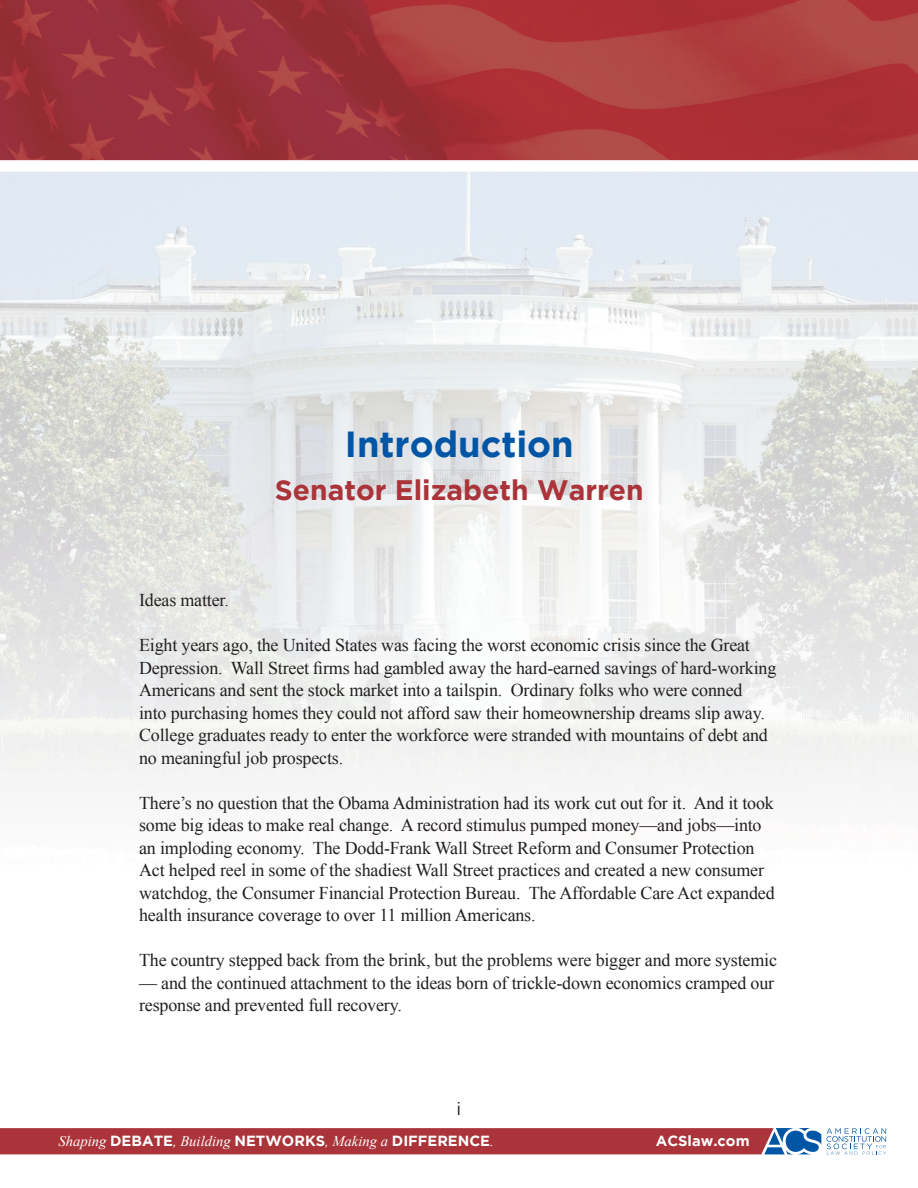
<style>
.page{position:relative;width:918px;height:1188px;background:#fff}
.page>*{position:absolute;margin:0;border:0;box-sizing:border-box;transform-origin:0 0}
.t1{font:700 36.15px "Gotham";color:#0155a5}
.t2{font:700 28.2px "Gotham";color:#aa3439}
.t3{font:18px/22.5px "Times New Roman";letter-spacing:-.01em;color:#231f20}
.t4{font:18px "Gotham";color:#231f20}
.t5{font:italic 14.7px "Times New Roman";color:#fff}
.t6{font:700 14.7px "Gotham";color:#fff}
.s1{font-family:"Gotham";font-weight:700;font-style:normal}
</style>
<div class="page">
<img style="left:0;top:0;width:918px;height:1155px">
<svg style="left:827px;top:1128px;width:59px;height:27px"></svg>
<svg style="left:0;top:1128px;width:821px;height:26px;background:#a53b43"></svg>
<p class="t1" style="left:345px;top:424px;width:230px">Introduction</p>
<p class="t2" style="left:275px;top:473px;width:370px">Senator Elizabeth Warren</p>
<p class="t3" style="left:139px;top:588px;width:91px">Ideas matter.</p>
<p class="t3" style="left:139px;top:633px;width:639px">Eight years ago, the United States was facing the worst economic crisis since the Great Depression. Wall Street firms had gambled away the hard-earned savings of hard-working Americans and sent the stock market into a tailspin. Ordinary folks who were conned<br>into purchasing homes they could not afford saw their homeownership dreams slip away.<br>College graduates ready to enter the workforce were stranded with mountains of debt and no meaningful job prospects.</p>
<p class="t3" style="left:139px;top:791px;width:637px">There’s no question that the Obama Administration had its work cut out for it. And it took some big ideas to make real change. A record stimulus pumped money—and jobs—into an imploding economy. The Dodd-Frank Wall Street Reform and Consumer Protection Act helped reel in some of the shadiest Wall Street practices and created a new consumer watchdog, the Consumer Financial Protection Bureau. The Affordable Care Act expanded health insurance coverage to over 11 million Americans.</p>
<p class="t3" style="left:139px;top:948px;width:639px">The country stepped back from the brink, but the problems were bigger and more systemic</p>
<p class="t3" style="left:139px;top:971px;width:637px">— and the continued attachment to the ideas born of trickle-down economics cramped our response and prevented full recovery.</p>
<p class="t4" style="left:457px;top:1098px;width:6px">i</p>
<p class="t5" style="left:58px;top:1131px;width:437px">Shaping <span class="s1">DEBATE</span>, Building <span class="s1">NETWORKS</span>, Making a <span class="s1">DIFFERENCE</span>.</p>
<p class="t6" style="left:656px;top:1133px;width:95px">ACSlaw.com</p>
</div>
